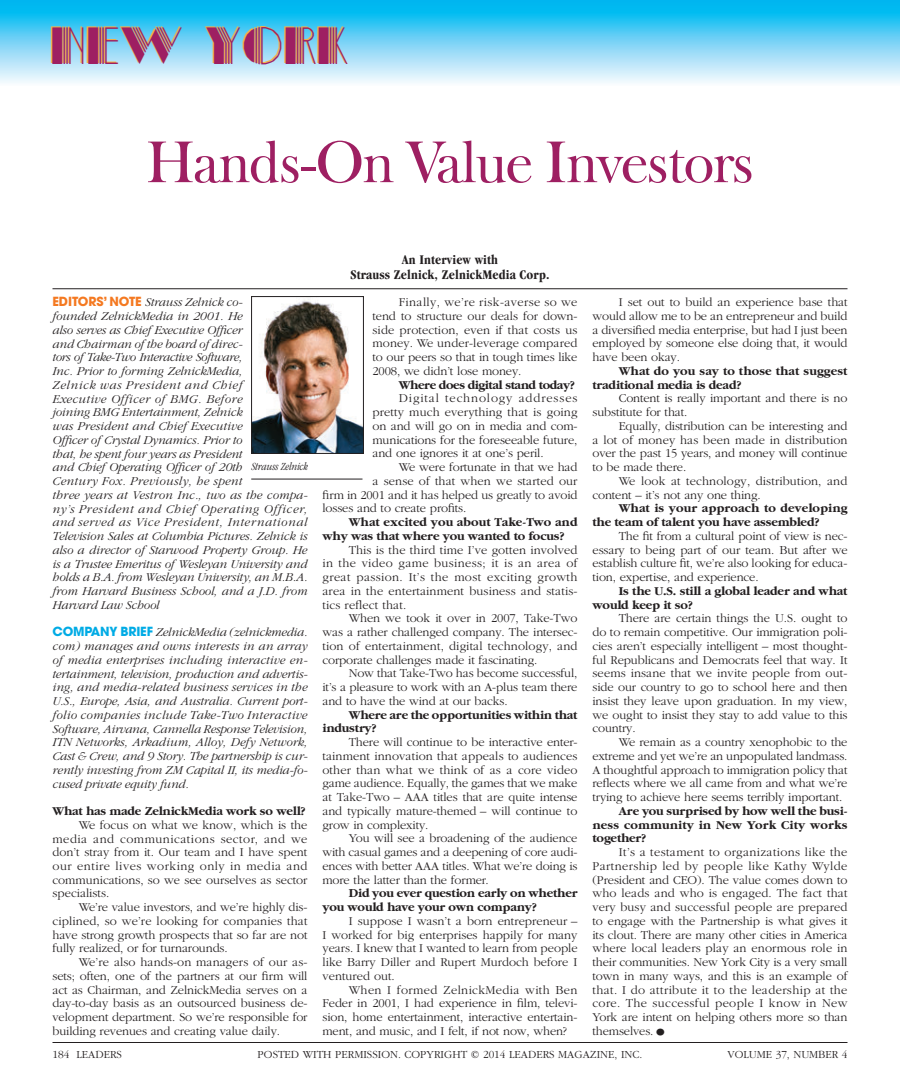
<style>
.page{position:relative;width:900px;height:1080px;background:#fff}
.page>*{position:absolute;margin:0;border:0;box-sizing:border-box;transform-origin:0 0}
.t1{font:60px "Frys Baskerville BT";letter-spacing:-.04em;color:#9e1f62}
.t2{font:45px "RM DEC Or";color:#9e1f62}
.t3{font:700 condensed 13.75px/15px "Garamond";letter-spacing:.01em;color:#231f20;text-align:center}
.t4{font:300 12.5px/13.8px "Garamond";letter-spacing:-.01em;color:#231f20;text-align:justify}
.t5{font:italic 300 12.5px/13.8px "Garamond";letter-spacing:-.01em;color:#231f20}
.t6{font:700 12.5px/13.8px "Garamond";letter-spacing:-.01em;color:#231f20}
.t7{font:300 12.5px/13.8px "Garamond";letter-spacing:.01em;color:#231f20}
.t8{font:700 12.5px/13.8px "Garamond";letter-spacing:.01em;color:#231f20}
.t9{font:700 12.5px "Garamond";letter-spacing:-.03em;color:#231f20}
.t10{font:300 11.25px "Garamond";color:#231f20}
.t11{font:italic 300 condensed 11.25px "Garamond";color:#231f20}
.s1{font-family:"Avant Garde";font-weight:700;font-style:normal;color:#f47921}
.s2{font-family:"Avant Garde";font-weight:700;font-style:normal;color:#00abe5}
.s3{font-size:22.5px}
</style>
<div class="page">
<svg style="left:0;top:0;width:900px;height:83px;background:#71d4f6"></svg>
<img style="left:253px;top:299px;width:109px;height:153px">
<div style="left:251px;top:296px;width:113px;height:158px;border:1px solid #231f20"></div>
<hr style="left:251px;top:479px;width:111px;height:1px;background:#231f20">
<hr style="left:52px;top:288px;width:796px;height:1px;background:#231f20">
<hr style="left:52px;top:1042px;width:796px;height:1px;background:#231f20">
<h2 class="t2" style="left:52px;top:9px;width:300px">NEW YORK</h2>
<h1 class="t1" style="left:146px;top:125px;width:611px">Hands-On Value Investors</h1>
<p class="t5" style="left:52px;top:296px;width:257px"><span class="s1">EDITORS’ NOTE</span> Strauss Zelnick co-<br>founded ZelnickMedia in 2001. He<br>also serves as Chief Executive Officer<br>and Chairman of the board of direc-<br>tors of Take-Two Interactive Software,<br>Inc. Prior to forming ZelnickMedia,<br>Zelnick was President and Chief<br>Executive Officer of BMG. Before<br>joining BMG Entertainment, Zelnick<br>was President and Chief Executive<br>Officer of Crystal Dynamics. Prior to<br>that, he spent four years as President<br>and Chief Operating Officer of 20th<br>Century Fox. Previously, he spent<br>three years at Vestron Inc., two as the compa&shy;ny’s President and Chief Operating Officer, and served as Vice President, International Television Sales at Columbia Pictures. Zelnick is also a director of Starwood Property Group. He is a Trustee Emeritus of Wesleyan University and holds a B.A. from Wesleyan University, an M.B.A. from Harvard Business School, and a J.D. from Harvard Law School</p>
<p class="t5" style="left:52px;top:626px;width:258px"><span class="s2">COMPANY BRIEF</span> ZelnickMedia (zelnickmedia. com) manages and owns interests in an array of media enterprises including interactive en&shy;tertainment, television, production and advertis&shy;ing, and media-related business services in the U.S., Europe, Asia, and Australia. Current port&shy;folio companies include Take-Two Interactive Software, Airvana, Cannella Response Television, ITN Networks, Arkadium, Alloy, Defy Network, Cast &amp; Crew, and 9 Story. The partnership is cur&shy;rently investing from ZM Capital II, its media-fo&shy;cused private equity fund.</p>
<p class="t6" style="left:52px;top:804px;width:255px">What has made ZelnickMedia work so well?</p>
<p class="t4" style="left:52px;top:818px;width:257px;text-indent:26px">We focus on what we know, which is the media and communications sector, and we don’t stray from it. Our team and I have spent our entire lives working only in media and communications, so we see ourselves as sector specialists.</p>
<p class="t4" style="left:52px;top:901px;width:257px;text-indent:26px">We’re value investors, and we’re highly dis&shy;ciplined, so we’re looking for companies that have strong growth prospects that so far are not fully realized, or for turnarounds.</p>
<p class="t4" style="left:52px;top:956px;width:257px;text-indent:26px">We’re also hands-on managers of our as&shy;sets; often, one of the partners at our firm will act as Chairman, and ZelnickMedia serves on a day-to-day basis as an outsourced business de&shy;velopment department. So we’re responsible for building revenues and creating value daily.</p>
<p class="t11" style="left:252px;top:460px;width:58px">Strauss Zelnick</p>
<p class="t3" style="left:350px;top:252px;width:201px">An Interview with<br>Strauss Zelnick, ZelnickMedia Corp.</p>
<p class="t4" style="left:372px;top:296px;width:207px;text-indent:26px">Finally, we’re risk-averse so we tend to structure our deals for down&shy;side protection, even if that costs us money. We under-leverage compared to our peers so that in tough times like 2008, we didn’t lose money.</p>
<p class="t9" style="left:399px;top:378px;width:178px">Where does digital stand today?</p>
<p class="t4" style="left:372px;top:392px;width:207px;text-indent:26px">Digital technology addresses pretty much everything that is going on and will go on in media and com&shy;munications for the foreseeable future, and one ignores it at one’s peril.</p>
<p class="t4" style="left:399px;top:461px;width:180px">We were fortunate in that we had</p>
<p class="t7" style="left:372px;top:474px;width:207px">a sense of that when we started our</p>
<p class="t4" style="left:322px;top:488px;width:256px">firm in 2001 and it has helped us greatly to avoid</p>
<p class="t4" style="left:322px;top:502px;width:145px">losses and to create profits.</p>
<p class="t6" style="left:322px;top:516px;width:257px;text-indent:26px">What excited you about Take-Two and why was that where you wanted to focus?</p>
<p class="t4" style="left:322px;top:543px;width:257px;text-indent:26px">This is the third time I’ve gotten involved in the video game business; it is an area of great passion. It’s the most exciting growth area in the entertainment business and statis&shy;tics reflect that.</p>
<p class="t4" style="left:322px;top:612px;width:257px;text-indent:26px">When we took it over in 2007, Take-Two was a rather challenged company. The intersec&shy;tion of entertainment, digital technology, and corporate challenges made it fascinating.</p>
<p class="t4" style="left:322px;top:667px;width:257px;text-indent:26px">Now that Take-Two has become successful, it’s a pleasure to work with an A-plus team there and to have the wind at our backs.</p>
<p class="t6" style="left:322px;top:708px;width:256px;text-indent:26px">Where are the opportunities within that industry?</p>
<p class="t4" style="left:322px;top:736px;width:257px;text-indent:26px">There will continue to be interactive enter&shy;tainment innovation that appeals to audiences other than what we think of as a core video game audience. Equally, the games that we make at Take-Two – AAA titles that are quite intense and typically mature-themed – will continue to grow in complexity.</p>
<p class="t4" style="left:322px;top:832px;width:257px;text-indent:26px">You will see a broadening of the audience with casual games and a deepening of core audi&shy;ences with better AAA titles. What we’re doing is more the latter than the former.</p>
<p class="t6" style="left:322px;top:887px;width:257px;text-indent:26px">Did you ever question early on whether you would have your own company?</p>
<p class="t4" style="left:322px;top:914px;width:257px;text-indent:26px">I suppose I wasn’t a born entrepreneur – I worked for big enterprises happily for many years. I knew that I wanted to learn from people like Barry Diller and Rupert Murdoch before I ventured out.</p>
<p class="t4" style="left:322px;top:983px;width:257px;text-indent:26px">When I formed ZelnickMedia with Ben Feder in 2001, I had experience in film, televi&shy;sion, home entertainment, interactive entertain&shy;ment, and music, and I felt, if not now, when?</p>
<p class="t4" style="left:593px;top:296px;width:257px;text-indent:26px">I set out to build an experience base that would allow me to be an entrepreneur and build a diversified media enterprise, but had I just been employed by someone else doing that, it would have been okay.</p>
<p class="t8" style="left:593px;top:364px;width:257px;text-indent:26px">What do you say to those that suggest traditional media is dead?</p>
<p class="t4" style="left:593px;top:392px;width:256px;text-indent:26px">Content is really important and there is no substitute for that.</p>
<p class="t4" style="left:593px;top:419px;width:257px;text-indent:26px">Equally, distribution can be interesting and a lot of money has been made in distribution over the past 15 years, and money will continue to be made there.</p>
<p class="t7" style="left:593px;top:474px;width:256px;text-indent:26px">We look at technology, distribution, and content – it’s not any one thing.</p>
<p class="t6" style="left:593px;top:502px;width:257px;text-indent:26px">What is your approach to developing the team of talent you have assembled?</p>
<p class="t4" style="left:593px;top:529px;width:257px;text-indent:26px">The fit from a cultural point of view is nec&shy;essary to being part of our team. But after we establish culture fit, we’re also looking for educa&shy;tion, expertise, and experience.</p>
<p class="t6" style="left:593px;top:584px;width:257px;text-indent:26px">Is the U.S. still a global leader and what would keep it so?</p>
<p class="t4" style="left:593px;top:612px;width:257px;text-indent:26px">There are certain things the U.S. ought to do to remain competitive. Our immigration poli&shy;cies aren’t especially intelligent – most thought&shy;ful Republicans and Democrats feel that way. It seems insane that we invite people from out&shy;side our country to go to school here and then insist they leave upon graduation. In my view, we ought to insist they stay to add value to this country.</p>
<p class="t4" style="left:593px;top:736px;width:257px;text-indent:26px">We remain as a country xenophobic to the extreme and yet we’re an unpopulated landmass.<br>A thoughtful approach to immigration policy that reflects where we all came from and what we’re trying to achieve here seems terribly important.</p>
<p class="t6" style="left:593px;top:804px;width:257px;text-align:justify;text-indent:26px">Are you surprised by how well the busi&shy;ness community in New York City works together?</p>
<p class="t4" style="left:593px;top:846px;width:257px;text-indent:26px">It’s a testament to organizations like the Partnership led by people like Kathy Wylde (President and CEO). The value comes down to who leads and who is engaged. The fact that very busy and successful people are prepared to engage with the Partnership is what gives it its clout. There are many other cities in America where local leaders play an enormous role in their communities. New York City is a very small town in many ways, and this is an example of that. I do attribute it to the leadership at the core. The successful people I know in New York are intent on helping others more so than themselves.<span class="s3">•</span></p>
<p class="t10" style="left:52px;top:1048px;width:71px">184 LEADERS</p>
<p class="t10" style="left:258px;top:1048px;width:386px">POSTED WITH PERMISSION. COPYRIGHT © 2014 LEADERS MAGAZINE, INC.</p>
<p class="t10" style="left:728px;top:1048px;width:121px">VOLUME 37, NUMBER 4</p>
</div>
